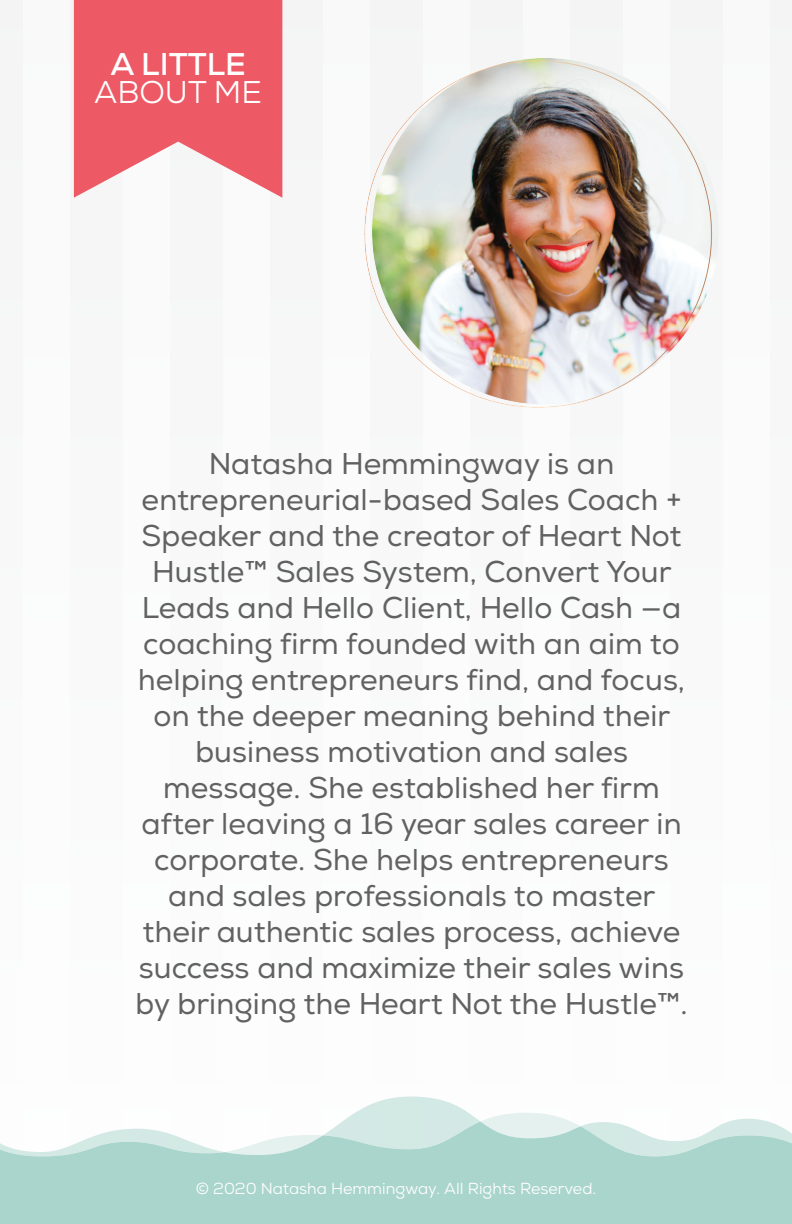
<style>
.page{position:relative;width:792px;height:1224px;background:#f9f9fa}
.page>*{position:absolute;margin:0;border:0;box-sizing:border-box;transform-origin:0 0}
.t1{font:700 31.4px "Nexa";color:#fff}
.t2{font:31.4px "Nexa";color:#fff}
.t3{font:30px/36px "Nexa";color:#606160;text-align:center}
.t4{font:16px "Nexa";color:#fff}
</style>
<div class="page">
<div style="left:24px;top:0;width:46px;height:1224px;background:#fff"></div>
<div style="left:124px;top:0;width:46px;height:1224px;background:#fff"></div>
<div style="left:223px;top:0;width:47px;height:1224px;background:#fff"></div>
<div style="left:323px;top:0;width:47px;height:1224px;background:#fff"></div>
<div style="left:423px;top:0;width:46px;height:1224px;background:#fff"></div>
<div style="left:523px;top:0;width:46px;height:1224px;background:#fff"></div>
<div style="left:623px;top:0;width:46px;height:1224px;background:#fff"></div>
<div style="left:723px;top:0;width:46px;height:1224px;background:#fff"></div>
<div style="left:0;top:1160px;width:792px;height:64px;background:#aad5cc"></div>
<svg style="left:355px;top:1097px;width:113px;height:16px;fill:#d3e9e5"></svg>
<svg style="left:0;top:1113px;width:792px;height:47px"></svg>
<svg style="left:74px;top:0;width:208px;height:198px;background:#ee6f79"></svg>
<img style="left:364px;top:58px;width:354px;height:350px">
<p class="t1" style="left:110px;top:44px;width:137px">A LITTLE</p>
<p class="t2" style="left:94px;top:72px;width:169px">ABOUT ME</p>
<p class="t3" style="left:135px;top:446px;width:554px">Natasha Hemmingway is an entrepreneurial-based Sales Coach + Speaker and the creator of Heart Not Hustle™ Sales System, Convert Your Leads and Hello Client, Hello Cash —a coaching firm founded with an aim to helping entrepreneurs find, and focus, on the deeper meaning behind their business motivation and sales message. She established her firm after leaving a 16 year sales career in corporate. She helps entrepreneurs and sales professionals to master their authentic sales process, achieve success and maximize their sales wins by bringing the Heart Not the Hustle™.</p>
<p class="t4" style="left:196px;top:1178px;width:402px">© 2020 Natasha Hemmingway. All Rights Reserved.</p>
</div>
